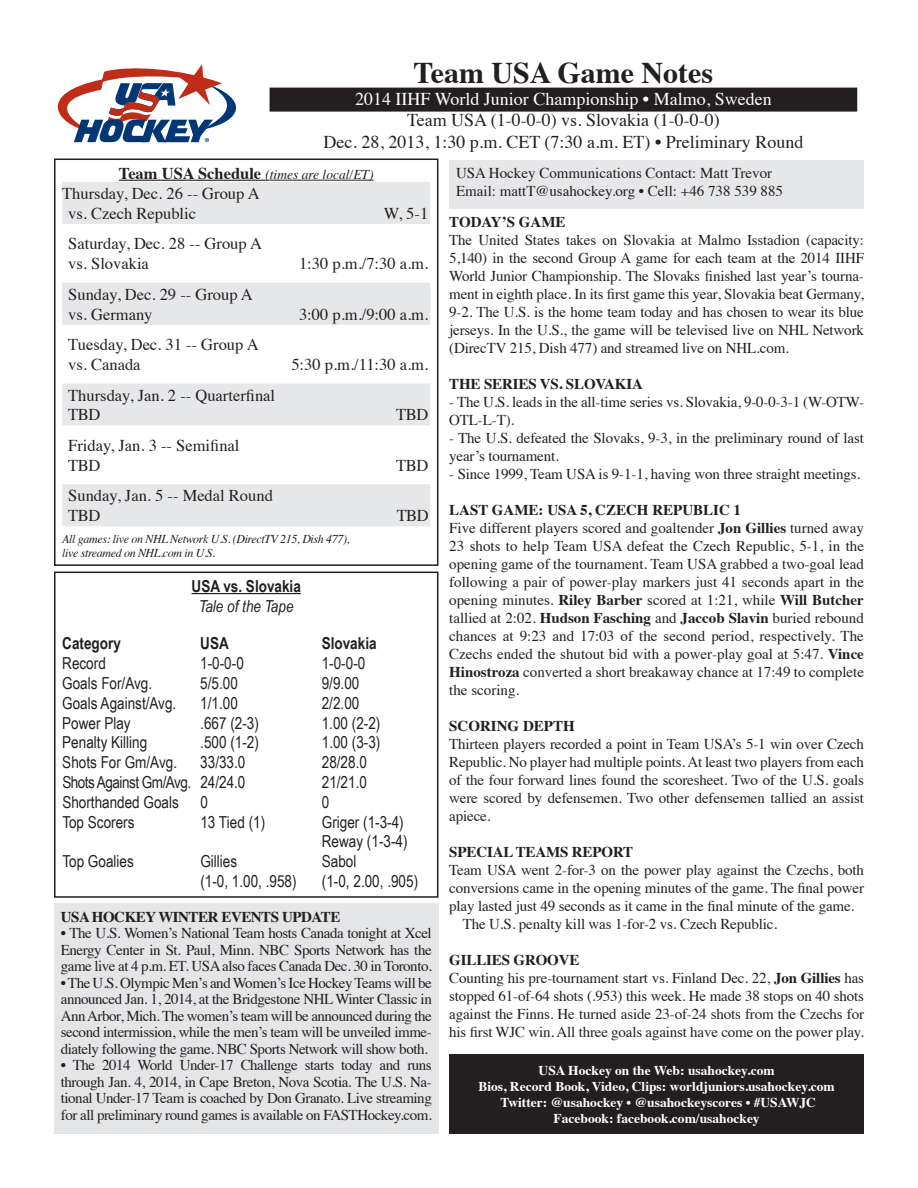
<style>
.page{position:relative;width:918px;height:1188px;background:#fff}
.page>*{position:absolute;margin:0;border:0;box-sizing:border-box;transform-origin:0 0}
.t1{font:700 30px "Times";color:#231f20}
.t2{font:18px/21.6px "Times";color:#231f20;text-align:center}
.t3{font:18px "Times";color:#fff}
.t4{font:16.5px/19.8px "Times";color:#231f20}
.t5{font:16.5px/19.8px "Arial Narrow";color:#231f20}
.t6{font:700 16.5px "Arial Narrow";color:#231f20}
.t7{font:16.5px "Arial Narrow";letter-spacing:-.03em;color:#231f20}
.t8{font:italic 16.5px "Arial Narrow";color:#231f20}
.t9{font:15px/18px "Times";letter-spacing:-.01em;color:#231f20}
.t10{font:700 15px "Times";letter-spacing:-.01em;color:#231f20}
.t11{font:700 15px "Times";letter-spacing:-.03em;color:#231f20}
.t12{font:700 13.5px/16.2px "Times";color:#fff;text-align:center}
.t13{font:italic 13.5px "Times";color:#231f20}
.t14{font:italic 12px/14.4px "Times";letter-spacing:-.03em;color:#231f20}
.s1{font-weight:700;font-style:normal;font-size:16.5px}
.s2{font-weight:700}
</style>
<div class="page">
<svg style="left:57px;top:64px;width:180px;height:79px"></svg>
<div style="left:270px;top:88px;width:587px;height:24px;background:#231f20"></div>
<div style="left:449px;top:160px;width:415px;height:49px;background:#e6e7e9"></div>
<hr style="left:119px;top:180px;width:146px;height:1px;background:#231f20">
<hr style="left:265px;top:180px;width:109px;height:1px;background:#231f20">
<div style="left:62px;top:182px;width:368px;height:42px;background:#e6e7e9"></div>
<div style="left:62px;top:283px;width:368px;height:42px;background:#e6e7e9"></div>
<div style="left:62px;top:384px;width:368px;height:42px;background:#e6e7e9"></div>
<div style="left:62px;top:484px;width:368px;height:42px;background:#e6e7e9"></div>
<div style="left:54px;top:159px;width:384px;height:407px;border:2px solid #231f20"></div>
<div style="left:449px;top:1054px;width:415px;height:80px;background:#231f20"></div>
<hr style="left:192px;top:593px;width:109px;height:1px;background:#231f20">
<div style="left:54px;top:572px;width:384px;height:326px;border:2px solid #231f20"></div>
<div style="left:54px;top:904px;width:384px;height:230px;background:#e4e5e7"></div>
<h1 class="t1" style="left:414px;top:44px;width:301px">Team USA Game Notes</h1>
<p class="t3" style="left:355px;top:82px;width:418px">2014 IIHF World Junior Championship • Malmo, Sweden</p>
<p class="t2" style="left:323px;top:108px;width:481px">Team USA (1-0-0-0) vs. Slovakia (1-0-0-0)<br>Dec. 28, 2013, 1:30 p.m. CET (7:30 a.m. ET) • Preliminary Round</p>
<p class="t9" style="left:456px;top:163px;width:329px">USA Hockey Communications Contact: Matt Trevor<br>Email: mattT@usahockey.org • Cell: +46 738 539 885</p>
<p class="t13" style="left:119px;top:163px;width:256px"><span class="s1">Team USA Schedule</span> (times are local/ET)</p>
<p class="t4" style="left:68px;top:182px;width:193px;text-indent:-6px">Thursday, Dec. 26 -- Group A vs. Czech Republic</p>
<p class="t4" style="left:384px;top:202px;width:46px">W, 5-1</p>
<p class="t10" style="left:449px;top:208px;width:118px">TODAY’S GAME</p>
<p class="t9" style="left:449px;top:230px;width:416px;text-align:justify">The United States takes on Slovakia at Malmo Isstadion (capacity:<br>5,140) in the second Group A game for each team at the 2014 IIHF World Junior Championship. The Slovaks finished last year’s tourna&shy;ment in eighth place. In its first game this year, Slovakia beat Germany, 9-2. The U.S. is the home team today and has chosen to wear its blue jerseys. In the U.S., the game will be televised live on NHL Network (DirecTV 215, Dish 477) and streamed live on NHL.com.</p>
<p class="t10" style="left:449px;top:370px;width:195px">THE SERIES VS. SLOVAKIA</p>
<p class="t9" style="left:449px;top:392px;width:416px">- The U.S. leads in the all-time series vs. Slovakia, 9-0-0-3-1 (W-OTW-<br>OTL-L-T).</p>
<p class="t9" style="left:449px;top:428px;width:416px">- The U.S. defeated the Slovaks, 9-3, in the preliminary round of last year’s tournament.</p>
<p class="t9" style="left:449px;top:464px;width:413px">- Since 1999, Team USA is 9-1-1, having won three straight meetings.</p>
<p class="t9" style="left:449px;top:500px;width:416px"><span class="s2">LAST GAME: USA 5, CZECH REPUBLIC 1<br></span>Five different players scored and goaltender <span class="s2">Jon Gillies</span> turned away 23 shots to help Team USA defeat the Czech Republic, 5-1, in the opening game of the tournament. Team USA grabbed a two-goal lead following a pair of power-play markers just 41 seconds apart in the opening minutes. <span class="s2">Riley Barber</span> scored at 1:21, while <span class="s2">Will Butcher </span>tallied at 2:02. <span class="s2">Hudson Fasching</span> and <span class="s2">Jaccob Slavin</span> buried rebound chances at 9:23 and 17:03 of the second period, respectively. The Czechs ended the shutout bid with a power-play goal at 5:47. <span class="s2">Vince Hinostroza</span> converted a short breakaway chance at 17:49 to complete the scoring.</p>
<p class="t10" style="left:449px;top:712px;width:127px">SCORING DEPTH</p>
<p class="t9" style="left:449px;top:734px;width:416px;text-align:justify">Thirteen players recorded a point in Team USA’s 5-1 win over Czech Republic. No player had multiple points. At least two players from each of the four forward lines found the scoresheet. Two of the U.S. goals were scored by defensemen. Two other defensemen tallied an assist apiece.</p>
<p class="t10" style="left:449px;top:838px;width:185px">SPECIAL TEAMS REPORT</p>
<p class="t9" style="left:449px;top:860px;width:416px">Team USA went 2-for-3 on the power play against the Czechs, both</p>
<p class="t9" style="left:449px;top:878px;width:416px">conversions came in the opening minutes of the game. The final power</p>
<p class="t9" style="left:449px;top:896px;width:407px">play lasted just 49 seconds as it came in the final minute of the game.</p>
<p class="t9" style="left:463px;top:914px;width:316px">The U.S. penalty kill was 1-for-2 vs. Czech Republic.</p>
<p class="t9" style="left:449px;top:950px;width:416px"><span class="s2">GILLIES GROOVE<br></span>Counting his pre-tournament start vs. Finland Dec. 22, <span class="s2">Jon Gillies</span> has stopped 61-of-64 shots (.953) this week. He made 38 stops on 40 shots against the Finns. He turned aside 23-of-24 shots from the Czechs for his first WJC win. All three goals against have come on the power play.</p>
<p class="t12" style="left:478px;top:1061px;width:358px">USA Hockey on the Web: usahockey.com<br>Bios, Record Book, Video, Clips: worldjuniors.usahockey.com Twitter: @usahockey • @usahockeyscores • #USAWJC Facebook: facebook.com/usahockey</p>
<p class="t4" style="left:68px;top:232px;width:195px">Saturday, Dec. 28 -- Group A vs. Slovakia</p>
<p class="t4" style="left:299px;top:252px;width:131px">1:30 p.m./7:30 a.m.</p>
<p class="t4" style="left:68px;top:283px;width:186px">Sunday, Dec. 29 -- Group A vs. Germany</p>
<p class="t4" style="left:299px;top:303px;width:131px">3:00 p.m./9:00 a.m.</p>
<p class="t4" style="left:68px;top:333px;width:192px">Tuesday, Dec. 31 -- Group A vs. Canada</p>
<p class="t4" style="left:291px;top:353px;width:138px">5:30 p.m./11:30 a.m.</p>
<p class="t4" style="left:68px;top:384px;width:208px">Thursday, Jan. 2 -- Quarterfinal<br>TBD</p>
<p class="t4" style="left:396px;top:403px;width:34px">TBD</p>
<p class="t4" style="left:68px;top:434px;width:173px">Friday, Jan. 3 -- Semifinal<br>TBD</p>
<p class="t4" style="left:396px;top:454px;width:34px">TBD</p>
<p class="t4" style="left:68px;top:484px;width:206px">Sunday, Jan. 5 -- Medal Round<br>TBD</p>
<p class="t4" style="left:397px;top:504px;width:34px">TBD</p>
<p class="t14" style="left:62px;top:531px;width:289px">All games: live on NHL Network U.S. (DirectTV 215, Dish 477), live streamed on NHL.com in U.S.</p>
<p class="t6" style="left:192px;top:574px;width:111px">USA vs. Slovakia</p>
<p class="t8" style="left:199px;top:594px;width:96px">Tale of the Tape</p>
<p class="t6" style="left:62px;top:631px;width:60px">Category</p>
<p class="t6" style="left:200px;top:631px;width:30px">USA</p>
<p class="t6" style="left:322px;top:631px;width:56px">Slovakia</p>
<p class="t5" style="left:62px;top:653px;width:45px">Record</p>
<p class="t5" style="left:200px;top:653px;width:45px">1-0-0-0</p>
<p class="t5" style="left:322px;top:653px;width:45px">1-0-0-0</p>
<p class="t5" style="left:62px;top:673px;width:92px">Goals For/Avg.</p>
<p class="t5" style="left:200px;top:673px;width:39px">5/5.00</p>
<p class="t5" style="left:322px;top:673px;width:39px">9/9.00</p>
<p class="t5" style="left:62px;top:692px;width:116px">Goals Against/Avg.</p>
<p class="t5" style="left:200px;top:692px;width:39px">1/1.00</p>
<p class="t5" style="left:322px;top:692px;width:39px">2/2.00</p>
<p class="t5" style="left:62px;top:712px;width:70px">Power Play</p>
<p class="t5" style="left:200px;top:712px;width:60px">.667 (2-3)</p>
<p class="t5" style="left:322px;top:712px;width:60px">1.00 (2-2)</p>
<p class="t5" style="left:62px;top:732px;width:86px">Penalty Killing</p>
<p class="t5" style="left:200px;top:732px;width:60px">.500 (1-2)</p>
<p class="t5" style="left:322px;top:732px;width:60px">1.00 (3-3)</p>
<p class="t5" style="left:62px;top:752px;width:116px">Shots For Gm/Avg.</p>
<p class="t5" style="left:200px;top:752px;width:47px">33/33.0</p>
<p class="t5" style="left:322px;top:752px;width:47px">28/28.0</p>
<p class="t7" style="left:62px;top:770px;width:185px">Shots Against Gm/Avg. 24/24.0</p>
<p class="t5" style="left:322px;top:772px;width:47px">21/21.0</p>
<p class="t5" style="left:62px;top:791px;width:118px">Shorthanded Goals</p>
<p class="t5" style="left:200px;top:791px;width:9px">0</p>
<p class="t5" style="left:322px;top:791px;width:9px">0</p>
<p class="t5" style="left:62px;top:811px;width:74px">Top Scorers</p>
<p class="t5" style="left:200px;top:811px;width:66px">13 Tied (1)</p>
<p class="t5" style="left:322px;top:811px;width:87px">Griger (1-3-4)<br>Reway (1-3-4)</p>
<p class="t5" style="left:62px;top:851px;width:73px">Top Goalies</p>
<p class="t5" style="left:200px;top:851px;width:38px">Gillies</p>
<p class="t5" style="left:322px;top:851px;width:36px">Sabol</p>
<p class="t5" style="left:200px;top:871px;width:98px">(1-0, 1.00, .958)</p>
<p class="t5" style="left:322px;top:871px;width:98px">(1-0, 2.00, .905)</p>
<p class="t11" style="left:61px;top:903px;width:281px">USA HOCKEY WINTER EVENTS UPDATE</p>
<p class="t9" style="left:61px;top:924px;width:373px;line-height:16.5px;text-align:justify">• The U.S. Women’s National Team hosts Canada tonight at Xcel Energy Center in St. Paul, Minn. NBC Sports Network has the game live at 4 p.m. ET. USA also faces Canada Dec. 30 in Toronto.</p>
<p class="t9" style="left:61px;top:973px;width:373px;line-height:16.5px;text-align:justify">• The U.S. Olympic Men’s and Women’s Ice Hockey Teams will be announced Jan. 1, 2014, at the Bridgestone NHL Winter Classic in AnnArbor, Mich. The women’s team will be announced during the second intermission, while the men’s team will be unveiled imme&shy;diately following the game. NBC Sports Network will show both.</p>
<p class="t9" style="left:61px;top:1056px;width:373px;line-height:16.5px;text-align:justify">• The 2014 World Under-17 Challenge starts today and runs through Jan. 4, 2014, in Cape Breton, Nova Scotia. The U.S. Na&shy;tional Under-17 Team is coached by Don Granato. Live streaming for all preliminary round games is available on FASTHockey.com.</p>
</div>
